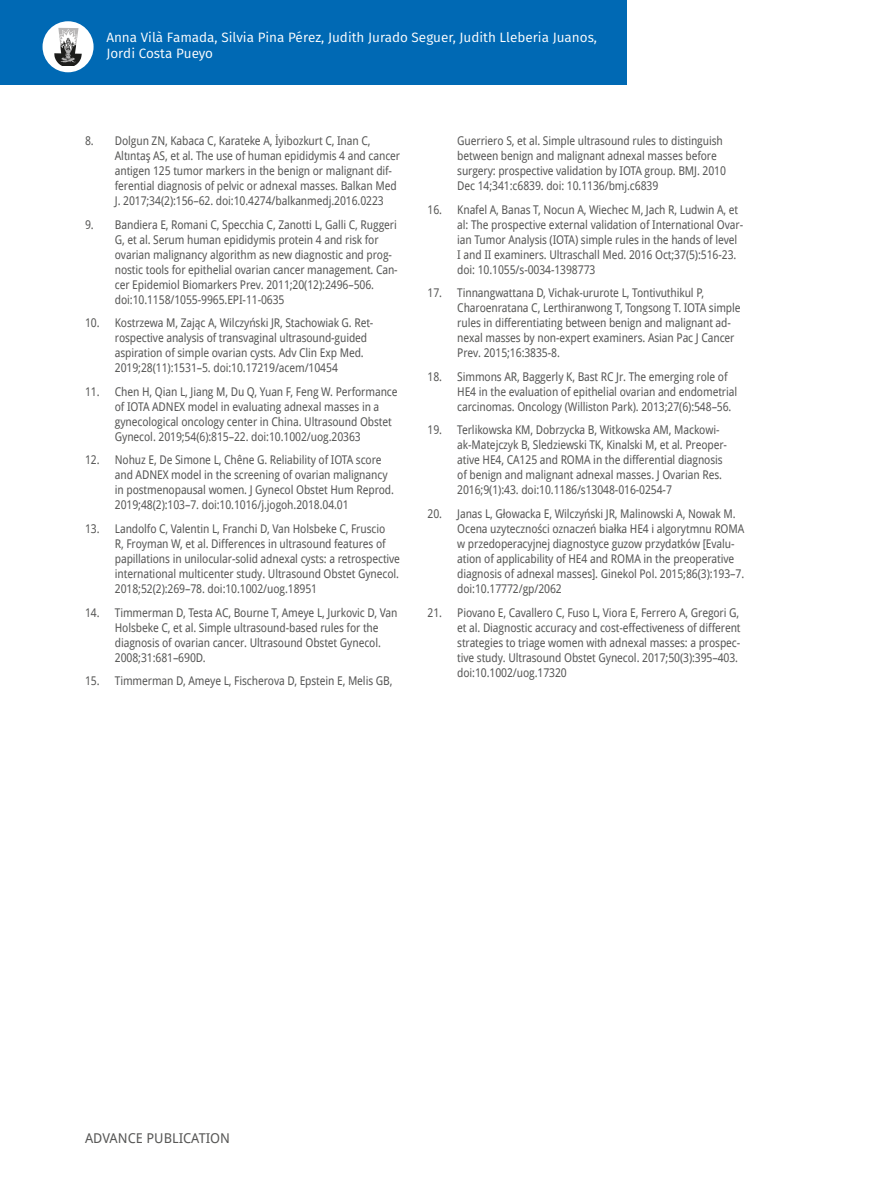
<style>
.page{position:relative;width:872px;height:1191px;background:#fff}
.page>*{position:absolute;margin:0;border:0;box-sizing:border-box;transform-origin:0 0}
.t1{font:13.5px/16.2px "Fira Sans";color:#fff}
.t2{font:13.5px "Droid Sans";color:#575756}
.t3{font:12px/15px "Droid Sans";letter-spacing:-.01em;color:#575756;scale:.9 1}
</style>
<div class="page">
<div style="left:0;top:0;width:626px;height:85px;background:#0069b4"></div>
<div style="left:43px;top:21px;width:51px;height:51px;background:#fff;border-radius:50%"></div>
<svg style="left:54px;top:28px;width:28px;height:38px"></svg>
<p class="t1" style="left:106px;top:29px;width:492px">Anna Vilà Famada, Silvia Pina Pérez, Judith Jurado Seguer, Judith Lleberia Juanos,<br>Jordi Costa Pueyo</p>
<p class="t3" style="left:115px;top:133px;width:318px;text-indent:-30px">8. Dolgun ZN, Kabaca C, Karateke A, İyibozkurt C, Inan C, Altıntaş AS, et al. The use of human epididymis 4 and cancer antigen 125 tumor markers in the benign or malignant dif&shy;ferential diagnosis of pelvic or adnexal masses. Balkan Med J. 2017;34(2):156–62. doi:10.4274/balkanmedj.2016.0223</p>
<p class="t3" style="left:115px;top:217px;width:316px;text-indent:-30px">9. Bandiera E, Romani C, Specchia C, Zanotti L, Galli C, Ruggeri G, et al. Serum human epididymis protein 4 and risk for ovarian malignancy algorithm as new diagnostic and prog&shy;nostic tools for epithelial ovarian cancer management. Can&shy;cer Epidemiol Biomarkers Prev. 2011;20(12):2496–506. doi:10.1158/1055-9965.EPI-11-0635</p>
<p class="t3" style="left:115px;top:315px;width:289px;text-indent:-30px">10. Kostrzewa M, Zając A, Wilczyński JR, Stachowiak G. Ret&shy;rospective analysis of transvaginal ultrasound-guided aspiration of simple ovarian cysts. Adv Clin Exp Med.<br>2019;28(11):1531–5. doi:10.17219/acem/10454</p>
<p class="t3" style="left:115px;top:384px;width:316px;text-indent:-30px">11. Chen H, Qian L, Jiang M, Du Q, Yuan F, Feng W. Performance of IOTA ADNEX model in evaluating adnexal masses in a gynecological oncology center in China. Ultrasound Obstet Gynecol. 2019;54(6):815–22. doi:10.1002/uog.20363</p>
<p class="t3" style="left:115px;top:452px;width:312px;text-indent:-30px">12. Nohuz E, De Simone L, Chêne G. Reliability of IOTA score and ADNEX model in the screening of ovarian malignancy in postmenopausal women. J Gynecol Obstet Hum Reprod.<br>2019;48(2):103–7. doi:10.1016/j.jogoh.2018.04.01</p>
<p class="t3" style="left:115px;top:521px;width:318px;text-indent:-30px">13. Landolfo C, Valentin L, Franchi D, Van Holsbeke C, Fruscio<br>R, Froyman W, et al. Differences in ultrasound features of papillations in unilocular-solid adnexal cysts: a retrospective international multicenter study. Ultrasound Obstet Gynecol.<br>2018;52(2):269–78. doi:10.1002/uog.18951</p>
<p class="t3" style="left:115px;top:604px;width:315px;text-indent:-30px">14. Timmerman D, Testa AC, Bourne T, Ameye L, Jurkovic D, Van Holsbeke C, et al. Simple ultrasound-based rules for the diagnosis of ovarian cancer. Ultrasound Obstet Gynecol.<br>2008;31:681–690D.</p>
<p class="t3" style="left:85px;top:673px;width:343px">15. Timmerman D, Ameye L, Fischerova D, Epstein E, Melis GB,</p>
<p class="t3" style="left:457px;top:133px;width:300px">Guerriero S, et al. Simple ultrasound rules to distinguish between benign and malignant adnexal masses before surgery: prospective validation by IOTA group. BMJ. 2010<br>Dec 14;341:c6839. doi: 10.1136/bmj.c6839</p>
<p class="t3" style="left:457px;top:202px;width:319px;text-indent:-30px">16. Knafel A, Banas T, Nocun A, Wiechec M, Jach R, Ludwin A, et al: The prospective external validation of International Ovar&shy;ian Tumor Analysis (IOTA) simple rules in the hands of level I and II examiners. Ultraschall Med. 2016 Oct;37(5):516-23. doi: 10.1055/s-0034-1398773</p>
<p class="t3" style="left:457px;top:285px;width:316px;text-indent:-30px">17. Tinnangwattana D, Vichak-ururote L, Tontivuthikul P, Charoenratana C, Lerthiranwong T, Tongsong T. IOTA simple rules in differentiating between benign and malignant ad&shy;nexal masses by non-expert examiners. Asian Pac J Cancer Prev. 2015;16:3835-8.</p>
<p class="t3" style="left:457px;top:369px;width:312px;text-indent:-30px">18. Simmons AR, Baggerly K, Bast RC Jr. The emerging role of<br>HE4 in the evaluation of epithelial ovarian and endometrial carcinomas. Oncology (Williston Park). 2013;27(6):548–56.</p>
<p class="t3" style="left:457px;top:422px;width:301px;text-indent:-30px">19. Terlikowska KM, Dobrzycka B, Witkowska AM, Mackowi&shy;ak-Matejczyk B, Sledziewski TK, Kinalski M, et al. Preoper&shy;ative HE4, CA125 and ROMA in the differential diagnosis of benign and malignant adnexal masses. J Ovarian Res.<br>2016;9(1):43. doi:10.1186/s13048-016-0254-7</p>
<p class="t3" style="left:457px;top:506px;width:320px;text-indent:-30px">20. Janas L, Głowacka E, Wilczyński JR, Malinowski A, Nowak M.<br>Ocena uzyteczności oznaczeń białka HE4 i algorytmnu ROMA w przedoperacyjnej diagnostyce guzow przydatków [Evalu&shy;ation of applicability of HE4 and ROMA in the preoperative diagnosis of adnexal masses]. Ginekol Pol. 2015;86(3):193–7. doi:10.17772/gp/2062</p>
<p class="t3" style="left:457px;top:604px;width:316px;text-indent:-30px">21. Piovano E, Cavallero C, Fuso L, Viora E, Ferrero A, Gregori G, et al. Diagnostic accuracy and cost-effectiveness of different strategies to triage women with adnexal masses: a prospec&shy;tive study. Ultrasound Obstet Gynecol. 2017;50(3):395–403. doi:10.1002/uog.17320</p>
<p class="t2" style="left:85px;top:1128px;width:146px">ADVANCE PUBLICATION</p>
</div>
